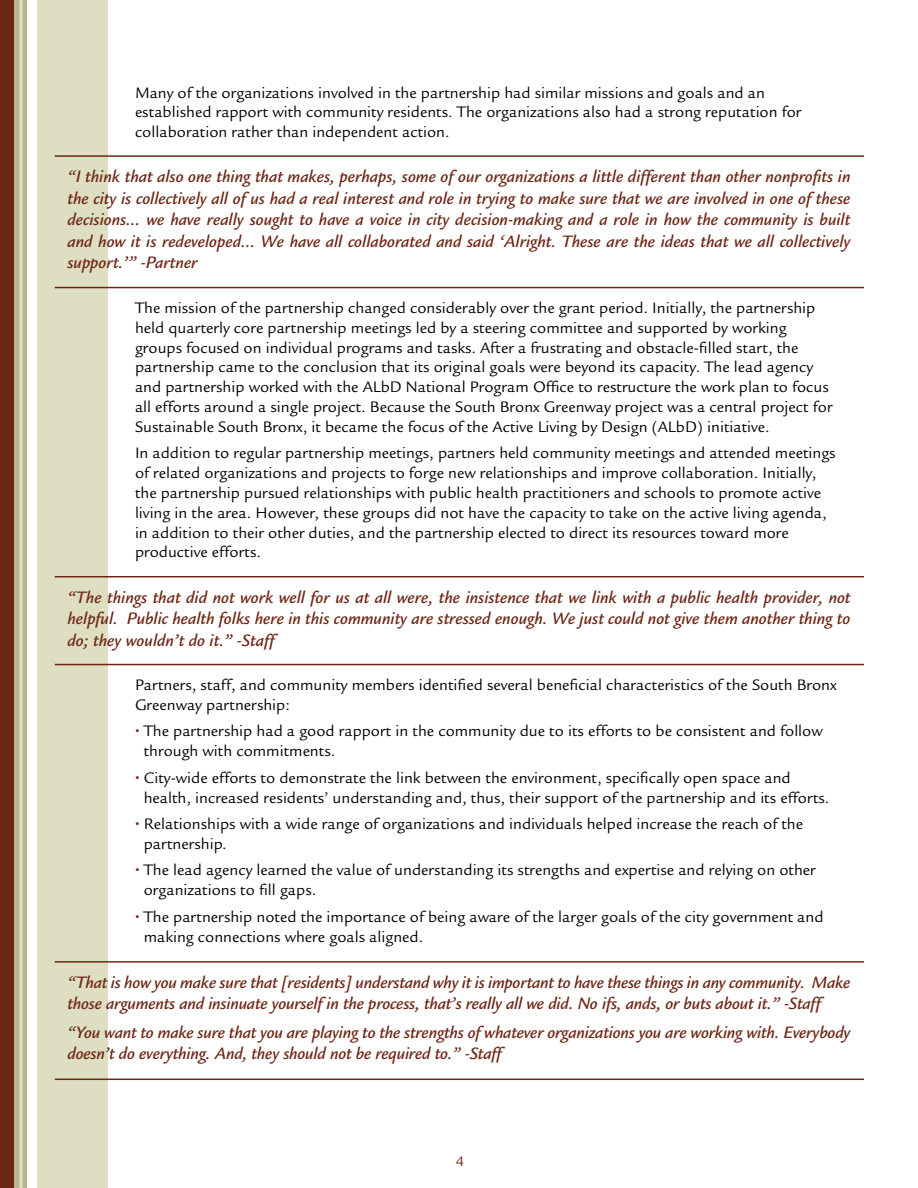
<style>
.page{position:relative;width:918px;height:1188px;background:#fff}
.page>*{position:absolute;margin:0;border:0;box-sizing:border-box;transform-origin:0 0}
.t1{font:italic 500 18px/21.6px "Legacy Sans";letter-spacing:-.01em;color:#6e2614;text-align:justify}
.t2{font:16.5px/19.8px "Legacy Sans";color:#000}
.t3{font:15px "Legacy Sans";color:#6e2614}
.s1{font-weight:700;color:#6e2614}
</style>
<div class="page">
<div style="left:37px;top:0;width:71px;height:1188px;background:#dedec3"></div>
<div style="left:0;top:0;width:27px;height:1188px;background:#b8b68f"></div>
<hr style="left:19px;top:0;width:3px;height:1188px;background:#dedec3">
<div style="left:0;top:0;width:14px;height:1188px;background:#6e2614"></div>
<hr style="left:55px;top:155px;width:809px;height:2px;background:#6e2614">
<hr style="left:55px;top:287px;width:809px;height:1px;background:#6e2614">
<hr style="left:55px;top:576px;width:809px;height:2px;background:#6e2614">
<hr style="left:55px;top:664px;width:809px;height:1px;background:#6e2614">
<hr style="left:55px;top:961px;width:809px;height:2px;background:#6e2614">
<hr style="left:55px;top:1079px;width:809px;height:1px;background:#6e2614">
<p class="t2" style="left:135px;top:83px;width:668px">Many of the organizations involved in the partnership had similar missions and goals and an established rapport with community residents. The organizations also had a strong reputation for collaboration rather than independent action.</p>
<p class="t1" style="left:68px;top:166px;width:785px">“I think that also one thing that makes, perhaps, some of our organizations a little different than other nonprofits in the city is collectively all of us had a real interest and role in trying to make sure that we are involved in one of these decisions… we have really sought to have a voice in city decision-making and a role in how the community is built and how it is redeveloped… We have all collaborated and said ‘Alright. These are the ideas that we all collectively support.’” -Partner</p>
<p class="t2" style="left:135px;top:298px;width:699px">The mission of the partnership changed considerably over the grant period. Initially, the partnership held quarterly core partnership meetings led by a steering committee and supported by working groups focused on individual programs and tasks. After a frustrating and obstacle-filled start, the partnership came to the conclusion that its original goals were beyond its capacity. The lead agency and partnership worked with the ALbD National Program Office to restructure the work plan to focus all efforts around a single project. Because the South Bronx Greenway project was a central project for Sustainable South Bronx, it became the focus of the Active Living by Design (ALbD) initiative.</p>
<p class="t2" style="left:135px;top:444px;width:702px">In addition to regular partnership meetings, partners held community meetings and attended meetings of related organizations and projects to forge new relationships and improve collaboration. Initially, the partnership pursued relationships with public health practitioners and schools to promote active living in the area. However, these groups did not have the capacity to take on the active living agenda, in addition to their other duties, and the partnership elected to direct its resources toward more productive efforts.</p>
<p class="t1" style="left:68px;top:586px;width:785px">“The things that did not work well for us at all were, the insistence that we link with a public health provider, not helpful. Public health folks here in this community are stressed enough. We just could not give them another thing to do; they wouldn’t do it.” -Staff</p>
<p class="t2" style="left:135px;top:675px;width:703px">Partners, staff, and community members identified several beneficial characteristics of the South Bronx<br>Greenway partnership:</p>
<p class="t2" style="left:144px;top:721px;width:681px;text-indent:-9px"><span class="s1">•</span> The partnership had a good rapport in the community due to its efforts to be consistent and follow through with commitments.</p>
<p class="t2" style="left:144px;top:768px;width:687px;text-indent:-9px"><span class="s1">•</span> City-wide efforts to demonstrate the link between the environment, specifically open space and health, increased residents’ understanding and, thus, their support of the partnership and its efforts.</p>
<p class="t2" style="left:144px;top:814px;width:661px;text-indent:-9px"><span class="s1">•</span> Relationships with a wide range of organizations and individuals helped increase the reach of the partnership.</p>
<p class="t2" style="left:144px;top:861px;width:674px;text-indent:-9px"><span class="s1">•</span> The lead agency learned the value of understanding its strengths and expertise and relying on other organizations to fill gaps.</p>
<p class="t2" style="left:144px;top:907px;width:681px;text-indent:-9px"><span class="s1">•</span> The partnership noted the importance of being aware of the larger goals of the city government and making connections where goals aligned.</p>
<p class="t1" style="left:68px;top:972px;width:784px">“That is how you make sure that [residents] understand why it is important to have these things in any community. Make those arguments and insinuate yourself in the process, that’s really all we did. No ifs, ands, or buts about it.” -Staff</p>
<p class="t1" style="left:68px;top:1022px;width:785px">“You want to make sure that you are playing to the strengths of whatever organizations you are working with. Everybody doesn’t do everything. And, they should not be required to.” -Staff</p>
<p class="t3" style="left:456px;top:1153px;width:10px">4</p>
</div>
